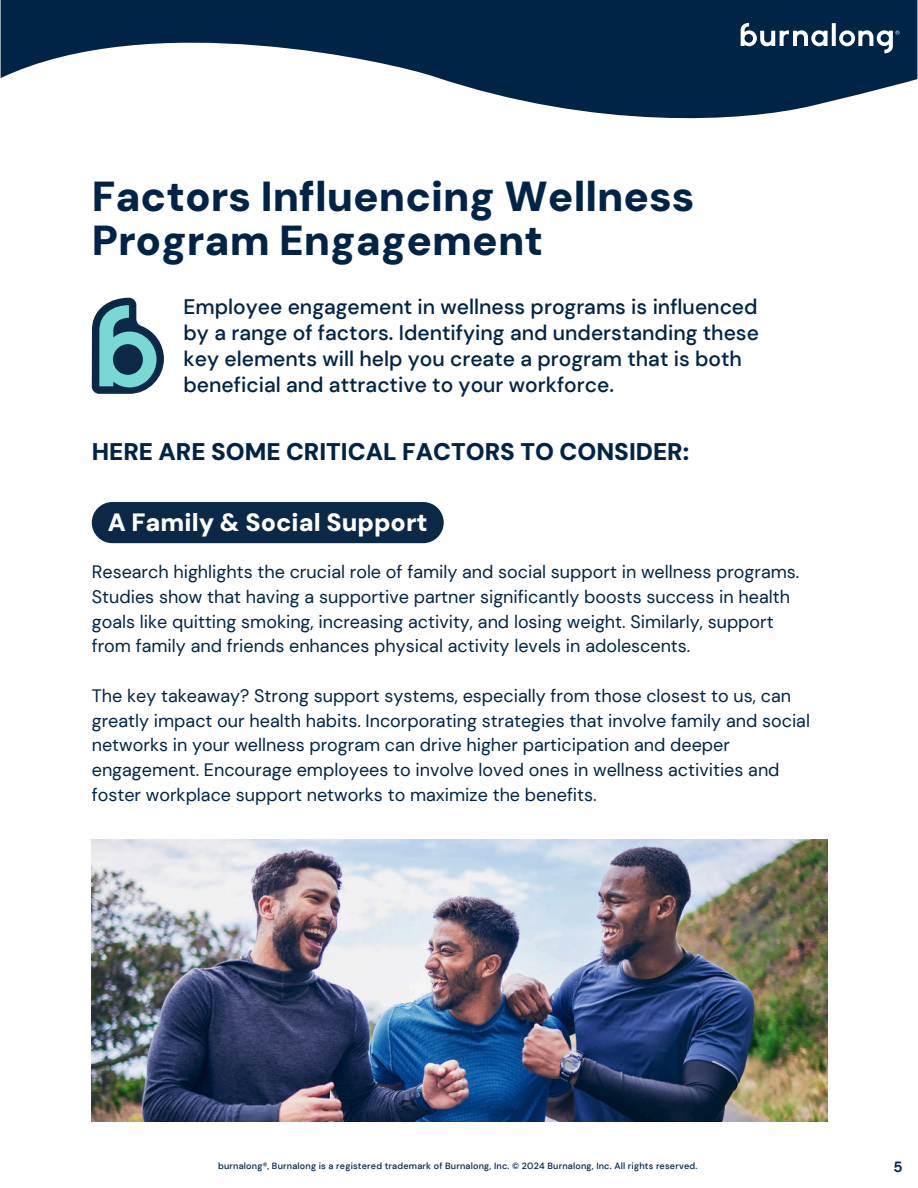
<style>
.page{position:relative;width:918px;height:1188px;background:#fff}
.page>*{position:absolute;margin:0;border:0;box-sizing:border-box;transform-origin:0 0}
.t1{font:900 42px/43.8px "DM Sans";color:#002448}
.t2{font:900 25.05px "DM Sans";color:#fff}
.t3{font:900 24.15px "DM Sans";color:#002448}
.t4{font:500 21px/25.8px "DM Sans";color:#002448}
.t5{font:18px/24.8px "DM Sans";color:#002448}
.t6{font:700 14.7px "DM Sans";color:#002448}
.t7{font:500 9px "DM Sans";letter-spacing:.025em;color:#002448}
</style>
<div class="page">
<svg style="left:1px;top:0;width:916px;height:118px;fill:#002448"></svg>
<svg style="left:741px;top:23px;width:158px;height:30px"></svg>
<div style="left:92px;top:502px;width:352px;height:41px;background:#0b2846;border-radius:21px"></div>
<img style="left:92px;top:839px;width:736px;height:282px">
<svg style="left:92px;top:298px;width:72px;height:95px"></svg>
<h1 class="t1" style="left:92px;top:175px;width:604px">Factors Influencing Wellness<br>Program Engagement</h1>
<p class="t4" style="left:184px;top:294px;width:577px">Employee engagement in wellness programs is influenced by a range of factors. Identifying and understanding these key elements will help you create a program that is both beneficial and attractive to your workforce.</p>
<h3 class="t3" style="left:92px;top:437px;width:599px">HERE ARE SOME CRITICAL FACTORS TO CONSIDER:</h3>
<h2 class="t2" style="left:108px;top:507px;width:321px">A Family &amp; Social Support</h2>
<p class="t5" style="left:92px;top:559px;width:709px">Research highlights the crucial role of family and social support in wellness programs.<br>Studies show that having a supportive partner significantly boosts success in health goals like quitting smoking, increasing activity, and losing weight. Similarly, support from family and friends enhances physical activity levels in adolescents.</p>
<p class="t5" style="left:92px;top:683px;width:720px">The key takeaway? Strong support systems, especially from those closest to us, can greatly impact our health habits. Incorporating strategies that involve family and social networks in your wellness program can drive higher participation and deeper engagement. Encourage employees to involve loved ones in wellness activities and foster workplace support networks to maximize the benefits.</p>
<p class="t7" style="left:218px;top:1160px;width:481px">burnalong®, Burnalong is a registered trademark of Burnalong, Inc. © 2024 Burnalong, Inc. All rights reserved.</p>
<p class="t6" style="left:893px;top:1157px;width:11px">5</p>
</div>
